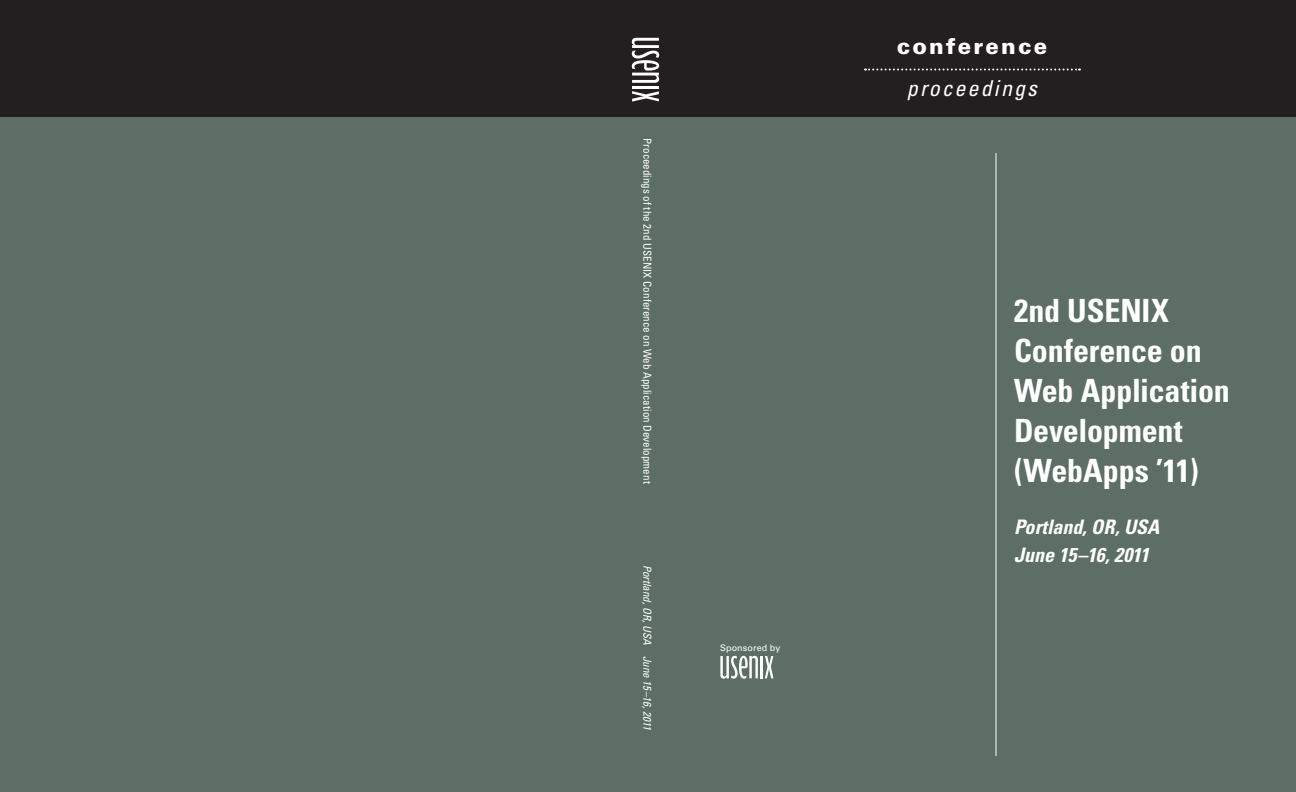
<style>
.page{position:relative;width:1296px;height:792px;background:#fff}
.page>*{position:absolute;margin:0;border:0;box-sizing:border-box;transform-origin:0 0}
.t1{font:700 condensed 32px/40px "Univers";letter-spacing:-.005em;color:#fff}
.t2{font:italic condensed 22px "Univers";letter-spacing:.095em;color:#fff}
.t3{font:900 22px "Univers";letter-spacing:.1em;color:#fff}
.t4{font:italic 700 condensed 20px "Univers";color:#fff}
.t5{font:condensed 11px "Univers";letter-spacing:.005em;color:#fff}
.t6{font:italic condensed 11px "Univers";letter-spacing:-.01em;color:#fff}
.t7{font:9px "Univers";letter-spacing:.015em;color:#fff}
</style>
<div class="page">
<div style="left:0;top:117px;width:1296px;height:675px;background:#5d6e65"></div>
<div style="left:0;top:0;width:1296px;height:117px;background:#231f20"></div>
<svg style="left:865px;top:69px;width:215px;height:2px"></svg>
<hr style="left:996px;top:153px;width:1px;height:603px;background:#fff">
<svg style="left:720px;top:656px;width:38px;height:23px"></svg>
<hr style="left:760px;top:656px;width:3px;height:22px;background:#fff">
<svg style="left:765px;top:656px;width:9px;height:22px"></svg>
<svg style="left:632px;top:38px;width:27px;height:45px"></svg>
<hr style="left:632px;top:86px;width:27px;height:3px;background:#fff">
<svg style="left:632px;top:91px;width:27px;height:11px"></svg>
<p class="t5" style="left:654px;top:138px;width:347px;rotate:90deg">Proceedings of the 2nd USENIX Conference on Web Application Development</p>
<p class="t6" style="left:654px;top:565px;width:167px;rotate:90deg">Portland, OR, USA June 15–16, 2011</p>
<p class="t7" style="left:720px;top:642px;width:62px">Sponsored by</p>
<p class="t3" style="left:897px;top:32px;width:152px">conference</p>
<p class="t2" style="left:907px;top:74px;width:132px">proceedings</p>
<p class="t1" style="left:1014px;top:291px;width:217px">2nd USENIX<br>Conference on<br>Web Application<br>Development (WebApps ’11)</p>
<p class="t4" style="left:1014px;top:515px;width:147px">Portland, OR, USA</p>
<p class="t4" style="left:1014px;top:543px;width:137px">June 15–16, 2011</p>
</div>
